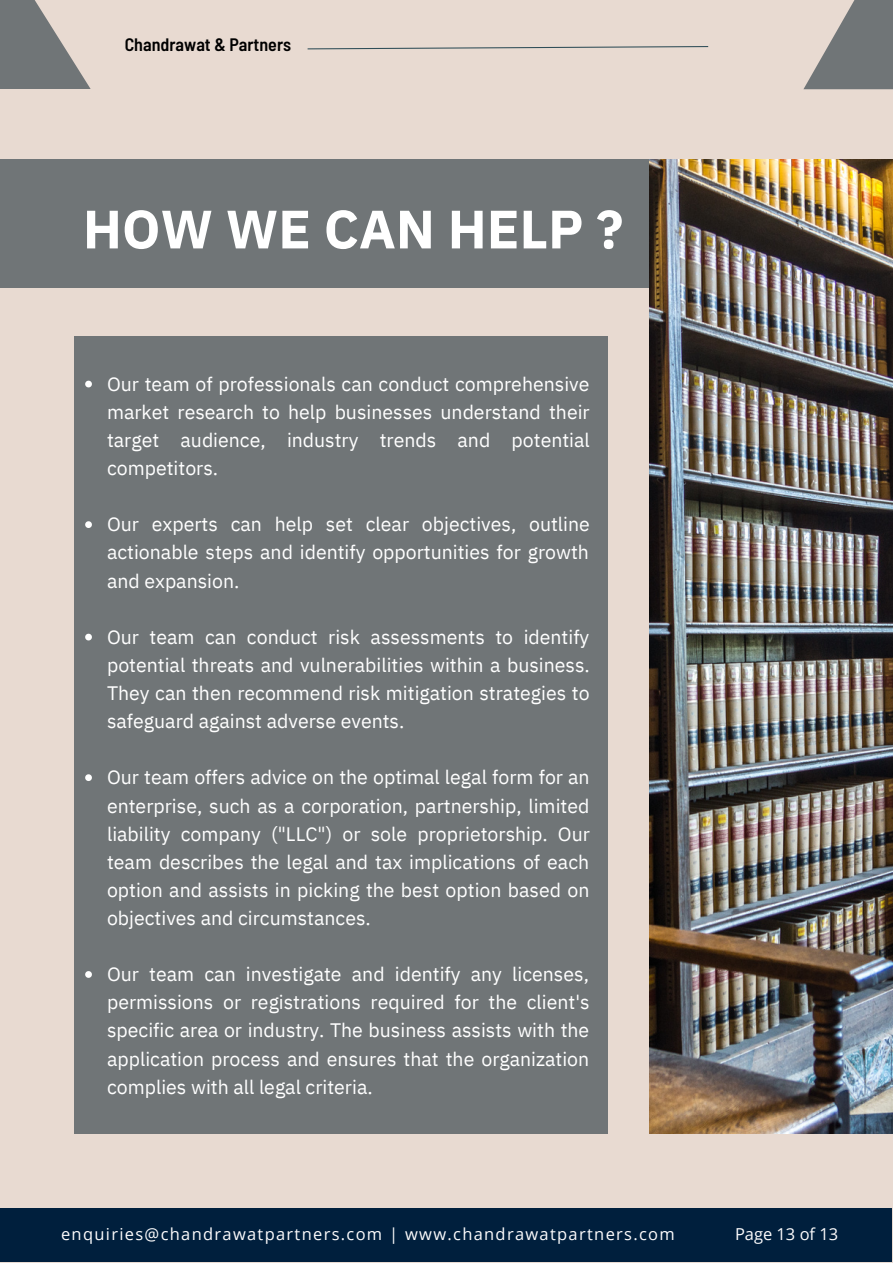
<style>
.page{position:relative;width:893px;height:1264px;background:#fff}
.page>*{position:absolute;margin:0;border:0;box-sizing:border-box;transform-origin:0 0}
.t1{font:700 54px "IBM Plex Sans";color:#fff}
.t2{font:19.5px/28px "IBM Plex Sans";color:#fff;text-align:justify}
.t3{font:600 semi-condensed 18px "Barlow";color:#000}
.t4{font:16.5px "Open Sans";letter-spacing:.08em;color:#fdfcfd}
.t5{font:16.5px "Open Sans";color:#fdfcfd}
</style>
<div class="page">
<div style="left:0;top:0;width:892px;height:1262px;background:#e8dad1"></div>
<svg style="left:308px;top:46px;width:400px;height:3px"></svg>
<div style="left:0;top:1208px;width:892px;height:53px;background:#001f3d"></div>
<svg style="left:0;top:0;width:91px;height:89px;fill:#707577"></svg>
<svg style="left:803px;top:0;width:89px;height:89px;fill:#707577"></svg>
<div style="left:0;top:159px;width:649px;height:129px;background:#707577"></div>
<img style="left:649px;top:159px;width:243px;height:974px">
<div style="left:74px;top:336px;width:533px;height:797px;background:#707577"></div>
<svg style="left:85px;top:380px;width:7px;height:7px"></svg>
<svg style="left:85px;top:521px;width:7px;height:7px"></svg>
<svg style="left:85px;top:633px;width:7px;height:7px"></svg>
<svg style="left:85px;top:774px;width:7px;height:7px"></svg>
<svg style="left:85px;top:971px;width:7px;height:6px"></svg>
<p class="t3" style="left:125px;top:33px;width:168px">Chandrawat &amp; Partners</p>
<p class="t1" style="left:83px;top:193px;width:542px">HOW WE CAN HELP ?</p>
<p class="t2" style="left:107px;top:369px;width:484px">Our team of professionals can conduct comprehensive market research to help businesses understand their target audience, industry trends and potential competitors.</p>
<p class="t2" style="left:107px;top:510px;width:484px">Our experts can help set clear objectives, outline actionable steps and identify opportunities for growth and expansion.</p>
<p class="t2" style="left:107px;top:622px;width:484px">Our team can conduct risk assessments to identify potential threats and vulnerabilities within a business.<br>They can then recommend risk mitigation strategies to safeguard against adverse events.</p>
<p class="t2" style="left:107px;top:763px;width:484px">Our team offers advice on the optimal legal form for an enterprise, such as a corporation, partnership, limited liability company ("LLC") or sole proprietorship. Our team describes the legal and tax implications of each option and assists in picking the best option based on objectives and circumstances.</p>
<p class="t2" style="left:107px;top:959px;width:484px">Our team can investigate and identify any licenses, permissions or registrations required for the client's specific area or industry. The business assists with the application process and ensures that the organization complies with all legal criteria.</p>
<p class="t4" style="left:61px;top:1222px;width:615px">enquiries@chandrawatpartners.com | www.chandrawatpartners.com</p>
<p class="t5" style="left:735px;top:1222px;width:105px">Page 13 of 13</p>
</div>
